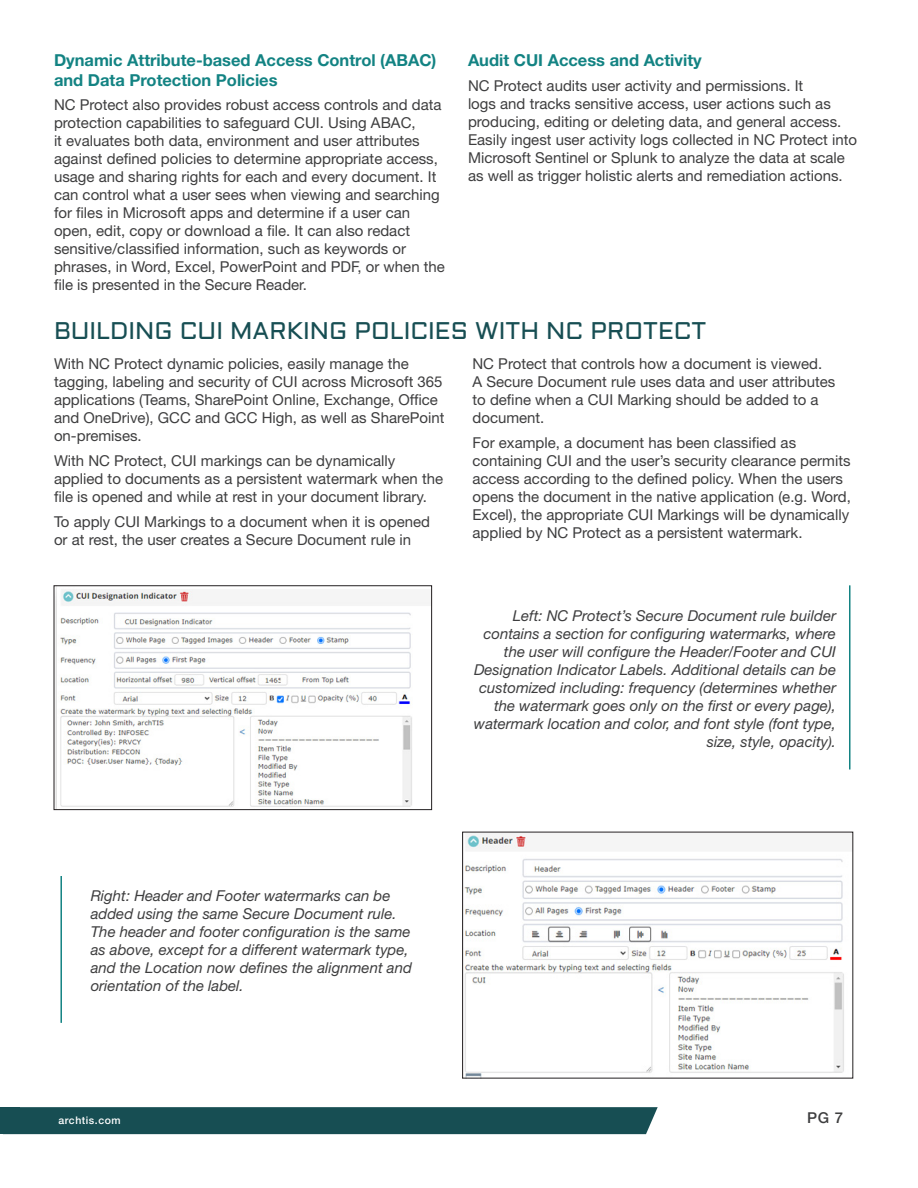
<style>
.page{position:relative;width:918px;height:1188px;background:#fff}
.page>*{position:absolute;margin:0;border:0;box-sizing:border-box;transform-origin:0 0}
.t1{font:24px "Aldrich";color:#174e53}
.t2{font:700 16.5px/19.5px "Helvetica Neue LT Std";color:#138383}
.t3{font:15px/18px "Helvetica Neue LT Std";color:#3e3e3f}
.t4{font:italic 15px/18px "Helvetica Neue LT Std";color:#3e3e3f;text-align:right}
.t5{font:500 15px "Helvetica Neue LT Std";color:#3e3e3f}
.t6{font:500 10.5px "Helvetica Neue LT Std";letter-spacing:.05em;color:#fff}
</style>
<div class="page">
<div style="left:19px;top:1107px;width:639px;height:27px;background:#174e53"></div>
<div style="left:0;top:1107px;width:19px;height:27px;background:#174e53"></div>
<img style="left:56px;top:587px;width:374px;height:221px">
<div style="left:54px;top:585px;width:378px;height:225px;border:1px solid #231f20"></div>
<img style="left:464px;top:834px;width:387px;height:242px">
<hr style="left:849px;top:585px;width:1px;height:184px;background:#138383">
<hr style="left:60px;top:876px;width:2px;height:147px;background:#138383">
<p class="t2" style="left:54px;top:50px;width:384px">Dynamic Attribute-based Access Control (ABAC) and Data Protection Policies</p>
<p class="t3" style="left:54px;top:96px;width:392px">NC Protect also provides robust access controls and data protection capabilities to safeguard CUI. Using ABAC,<br>it evaluates both data, environment and user attributes against defined policies to determine appropriate access, usage and sharing rights for each and every document. It can control what a user sees when viewing and searching for files in Microsoft apps and determine if a user can open, edit, copy or download a file. It can also redact sensitive/classified information, such as keywords or phrases, in Word, Excel, PowerPoint and PDF, or when the file is presented in the Secure Reader.</p>
<p class="t2" style="left:468px;top:50px;width:235px">Audit CUI Access and Activity</p>
<p class="t3" style="left:468px;top:76px;width:391px">NC Protect audits user activity and permissions. It<br>logs and tracks sensitive access, user actions such as producing, editing or deleting data, and general access.<br>Easily ingest user activity logs collected in NC Protect into Microsoft Sentinel or Splunk to analyze the data at scale as well as trigger holistic alerts and remediation actions.</p>
<h1 class="t1" style="left:54px;top:314px;width:654px">BUILDING CUI MARKING POLICIES WITH NC PROTECT</h1>
<p class="t3" style="left:54px;top:355px;width:392px">With NC Protect dynamic policies, easily manage the tagging, labeling and security of CUI across Microsoft 365 applications (Teams, SharePoint Online, Exchange, Office and OneDrive), GCC and GCC High, as well as SharePoint on-premises.</p>
<p class="t3" style="left:54px;top:451px;width:391px">With NC Protect, CUI markings can be dynamically applied to documents as a persistent watermark when the file is opened and while at rest in your document library.</p>
<p class="t3" style="left:54px;top:512px;width:378px">To apply CUI Markings to a document when it is opened or at rest, the user creates a Secure Document rule in</p>
<p class="t3" style="left:472px;top:355px;width:364px">NC Protect that controls how a document is viewed.<br>A Secure Document rule uses data and user attributes to define when a CUI Marking should be added to a document.</p>
<p class="t3" style="left:472px;top:433px;width:380px">For example, a document has been classified as containing CUI and the user’s security clearance permits access according to the defined policy. When the users opens the document in the native application (e.g. Word, Excel), the appropriate CUI Markings will be dynamically applied by NC Protect as a persistent watermark.</p>
<p class="t4" style="left:474px;top:606px;width:364px">Left: NC Protect’s Secure Document rule builder contains a section for configuring watermarks, where the user will configure the Header/Footer and CUI Designation Indicator Labels. Additional details can be customized including: frequency (determines whether the watermark goes only on the first or every page), watermark location and color, and font style (font type, size, style, opacity).</p>
<p class="t4" style="left:91px;top:886px;width:323px;text-align:left">Right: Header and Footer watermarks can be added using the same Secure Document rule.<br>The header and footer configuration is the same as above, except for a different watermark type, and the Location now defines the alignment and orientation of the label.</p>
<p class="t6" style="left:59px;top:1114px;width:64px">archtis.com</p>
<p class="t5" style="left:807px;top:1109px;width:38px">PG 7</p>
</div>
